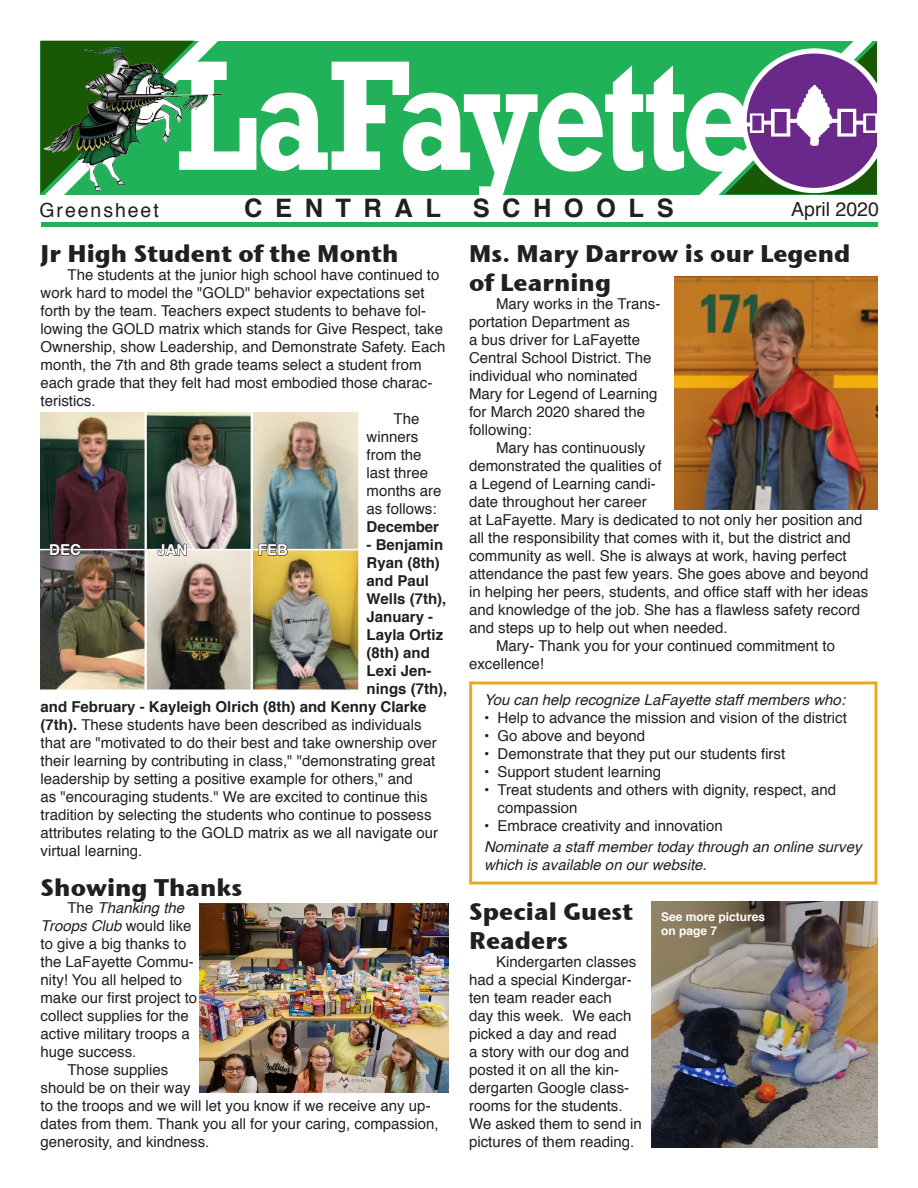
<style>
.page{position:relative;width:918px;height:1188px;background:#fff}
.page>*{position:absolute;margin:0;border:0;box-sizing:border-box;transform-origin:0 0}
.t1{font:700 147px "Rockwell";letter-spacing:-.04em;color:#fff;scale:.8 1}
.t2{font:700 25.5px "Helvetica";letter-spacing:.49em;color:#231f20}
.t3{font:700 24px/28.8px "Stone Sans ITC";color:#231f20}
.t4{font:19.5px "Helvetica";letter-spacing:.1em;color:#231f20}
.t5{font:19.5px "Helvetica";color:#231f20}
.t6{font:15px/18px "Helvetica";color:#231f20}
.t7{font:700 15px "Helvetica";color:#231f20}
.t8{font:italic 15px/18px "Helvetica";color:#231f20}
.t9{font:700 15px "Helvetica";color:#fff}
.t10{font:700 12px/14.4px "Helvetica";color:#fff}
.s1{font-weight:700}
.s2{font-style:italic}
</style>
<div class="page">
<div style="left:41px;top:41px;width:864px;height:154px;background:#21b259"></div>
<svg style="left:40px;top:40px;width:210px;height:183px"></svg>
<svg style="left:668px;top:169px;width:210px;height:54px"></svg>
<hr style="left:41px;top:223px;width:837px;height:4px;background:#21b259">
<img style="left:43px;top:45px;width:180px;height:146px">
<svg style="left:725px;top:41px;width:153px;height:153px"></svg>
<img style="left:745px;top:51px;width:133px;height:141px">
<div style="left:742px;top:48px;width:145px;height:145px;border:5px solid #fff;border-radius:50%"></div>
<div style="left:878px;top:0;width:40px;height:197px;background:#fff"></div>
<img style="left:675px;top:276px;width:203px;height:234px">
<div style="left:469px;top:681px;width:409px;height:204px;border:3px solid #eea61f"></div>
<img style="left:652px;top:901px;width:226px;height:247px">
<img style="left:199px;top:904px;width:250px;height:189px">
<img style="left:41px;top:413px;width:318px;height:278px">
<svg style="left:50px;top:543px;width:31px;height:13px"></svg>
<svg style="left:157px;top:544px;width:30px;height:12px"></svg>
<svg style="left:258px;top:544px;width:30px;height:12px"></svg>
<p class="t1" style="left:177px;top:21px;width:723px">LaFayette</p>
<p class="t2" style="left:244px;top:187px;width:431px">CENTRAL SCHOOLS</p>
<p class="t3" style="left:469px;top:238px;width:383px">Ms. Mary Darrow is our Legend of Learning</p>
<p class="t6" style="left:469px;top:295px;width:193px;text-indent:27px">Mary works in the Trans&shy;portation Department as<br>a bus driver for LaFayette<br>Central School District. The individual who nominated<br>Mary for Legend of Learning for March 2020 shared the following:</p>
<p class="t6" style="left:469px;top:439px;width:401px;text-indent:27px">Mary has continuously<br>demonstrated the qualities of<br>a Legend of Learning candi-<br>date throughout her career<br>at LaFayette. Mary is dedicated to not only her position and all the responsibility that comes with it, but the district and community as well. She is always at work, having perfect attendance the past few years. She goes above and beyond in helping her peers, students, and office staff with her ideas and knowledge of the job. She has a flawless safety record and steps up to help out when needed.</p>
<p class="t6" style="left:469px;top:637px;width:368px;text-indent:27px">Mary- Thank you for your continued commitment to excellence!</p>
<p class="t8" style="left:484px;top:691px;width:363px">You can help recognize LaFayette staff members who:</p>
<p class="t6" style="left:484px;top:709px;width:364px">• Help to advance the mission and vision of the district</p>
<p class="t6" style="left:484px;top:727px;width:163px">• Go above and beyond</p>
<p class="t6" style="left:484px;top:745px;width:303px">• Demonstrate that they put our students first</p>
<p class="t6" style="left:484px;top:763px;width:178px">• Support student learning</p>
<p class="t6" style="left:498px;top:781px;width:340px;text-indent:-14px">• Treat students and others with dignity, respect, and compassion</p>
<p class="t6" style="left:484px;top:817px;width:240px">• Embrace creativity and innovation</p>
<p class="t8" style="left:484px;top:838px;width:379px">Nominate a staff member today through an online survey which is available on our website.</p>
<p class="t4" style="left:39px;top:195px;width:121px">Greensheet</p>
<p class="t5" style="left:791px;top:194px;width:89px">April 2020</p>
<p class="t3" style="left:41px;top:238px;width:360px">Jr High Student of the Month</p>
<p class="t6" style="left:41px;top:266px;width:406px;text-indent:27px">The students at the junior high school have continued to work hard to model the "GOLD" behavior expectations set forth by the team. Teachers expect students to behave fol&shy;lowing the GOLD matrix which stands for Give Respect, take Ownership, show Leadership, and Demonstrate Safety. Each month, the 7th and 8th grade teams select a student from each grade that they felt had most embodied those charac&shy;teristics.</p>
<p class="t6" style="left:367px;top:410px;width:77px;text-indent:27px">The winners from the last three months are as follows:<br><span class="s1">December</span></p>
<p class="t7" style="left:367px;top:533px;width:78px">- Benjamin</p>
<p class="t7" style="left:367px;top:551px;width:75px">Ryan (8th)</p>
<p class="t7" style="left:367px;top:569px;width:64px">and Paul</p>
<p class="t7" style="left:367px;top:587px;width:81px">Wells (7th),</p>
<p class="t7" style="left:367px;top:605px;width:68px">January -</p>
<p class="t7" style="left:367px;top:623px;width:78px">Layla Ortiz</p>
<p class="t7" style="left:367px;top:641px;width:65px">(8th) and</p>
<p class="t7" style="left:367px;top:659px;width:67px">Lexi Jen-</p>
<p class="t7" style="left:367px;top:677px;width:82px">nings (7th),</p>
<p class="t7" style="left:41px;top:695px;width:387px">and February - Kayleigh Olrich (8th) and Kenny Clarke</p>
<p class="t6" style="left:41px;top:716px;width:382px"><span class="s1">(7th).</span> These students have been described as individuals</p>
<p class="t6" style="left:41px;top:734px;width:398px">that are "motivated to do their best and take ownership over</p>
<p class="t6" style="left:41px;top:752px;width:396px">their learning by contributing in class," "demonstrating great</p>
<p class="t6" style="left:41px;top:770px;width:374px">leadership by setting a positive example for others," and</p>
<p class="t6" style="left:41px;top:788px;width:389px">as "encouraging students." We are excited to continue this</p>
<p class="t6" style="left:41px;top:806px;width:393px">tradition by selecting the students who continue to possess</p>
<p class="t6" style="left:41px;top:824px;width:399px">attributes relating to the GOLD matrix as we all navigate our</p>
<p class="t6" style="left:41px;top:842px;width:103px">virtual learning.</p>
<p class="t9" style="left:49px;top:538px;width:33px">DEC</p>
<p class="t9" style="left:157px;top:538px;width:31px">JAN</p>
<p class="t9" style="left:258px;top:538px;width:31px">FEB</p>
<p class="t3" style="left:41px;top:871px;width:203px">Showing Thanks</p>
<p class="t6" style="left:40px;top:899px;width:158px;text-indent:27px">The <span class="s2">Thanking the<br>Troops Club</span> would like to give a big thanks to the LaFayette Commu&shy;nity! You all helped to make our first project to collect supplies for the active military troops a huge success.</p>
<p class="t6" style="left:40px;top:1061px;width:400px;text-indent:27px">Those supplies<br>should be on their way<br>to the troops and we will let you know if we receive any up&shy;dates from them. Thank you all for your caring, compassion, generosity, and kindness.</p>
<p class="t3" style="left:469px;top:896px;width:166px">Special Guest<br>Readers</p>
<p class="t6" style="left:469px;top:953px;width:174px;text-indent:27px">Kindergarten classes had a special Kindergar&shy;ten team reader each<br>day this week. We each picked a day and read<br>a story with our dog and posted it on all the kin&shy;dergarten Google class&shy;rooms for the students.<br>We asked them to send in pictures of them reading.</p>
<p class="t10" style="left:661px;top:909px;width:106px">See more pictures on page 7</p>
</div>
